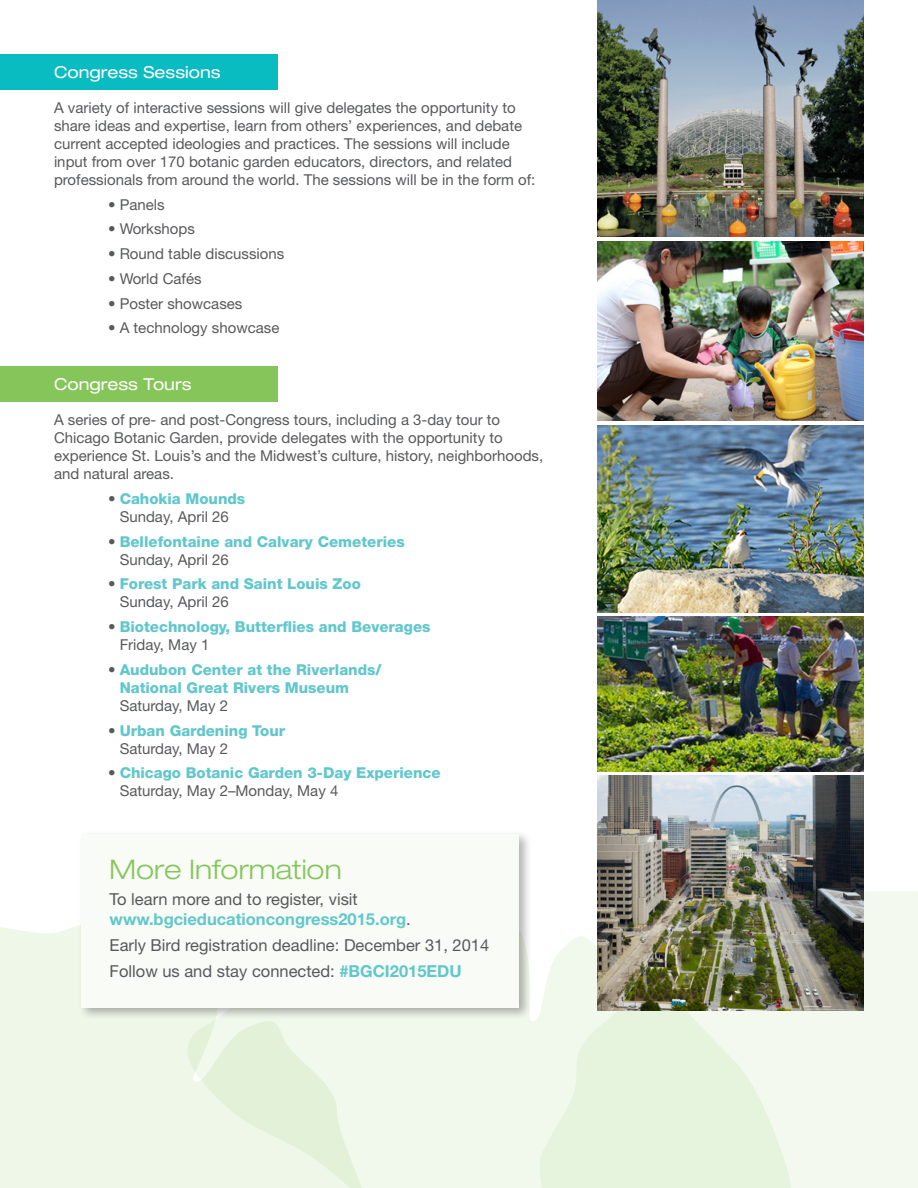
<style>
.page{position:relative;width:918px;height:1188px;background:#fff}
.page>*{position:absolute;margin:0;border:0;box-sizing:border-box;transform-origin:0 0}
.t1{font:300 expanded 27px "Helvetica Neue";color:#85c559}
.t2{font:16.5px/26.2px "Helvetica Neue";color:#58595b}
.t3{font:700 16.5px/19.5px "Helvetica Neue";color:#60c7cc}
.t4{font:expanded 16.5px "Helvetica Neue";color:#fff}
.t5{font:15px/18px "Helvetica Neue";color:#58595b}
.t6{font:800 15px/18px "Helvetica Neue";color:#60c7cc}
.s1{font-weight:800;color:#60c7cc}
.s2{font-weight:400;color:#58595b}
.s3{font-weight:700;color:#60c7cc}
</style>
<div class="page">
<div style="left:793px;top:891px;width:125px;height:297px;background:#f3f9ee"></div>
<div style="left:0;top:926px;width:181px;height:262px;background:#eff7e9"></div>
<svg style="left:181px;top:936px;width:612px;height:252px;background:#ecf5e5"></svg>
<img style="left:597px;top:241px;width:267px;height:180px">
<img style="left:597px;top:0;width:267px;height:237px">
<div style="left:78px;top:830px;width:454px;height:190px;background:#000;opacity:.3"></div>
<div style="left:82px;top:834px;width:437px;height:173px;background:#f8fbf6"></div>
<div style="left:0;top:54px;width:278px;height:36px;background:#08bcc1"></div>
<div style="left:0;top:366px;width:278px;height:36px;background:#85c559"></div>
<img style="left:597px;top:425px;width:267px;height:187px">
<img style="left:597px;top:617px;width:267px;height:154px">
<img style="left:597px;top:776px;width:267px;height:234px">
<p class="t4" style="left:54px;top:62px;width:168px">Congress Sessions</p>
<p class="t5" style="left:54px;top:98px;width:483px">A variety of interactive sessions will give delegates the opportunity to share ideas and expertise, learn from others’ experiences, and debate current accepted ideologies and practices. The sessions will include input from over 170 botanic garden educators, directors, and related professionals from around the world. The sessions will be in the form of:</p>
<p class="t5" style="left:108px;top:195px;width:58px">• Panels</p>
<p class="t5" style="left:108px;top:220px;width:88px">• Workshops</p>
<p class="t5" style="left:108px;top:245px;width:178px">• Round table discussions</p>
<p class="t5" style="left:108px;top:269px;width:95px">• World Cafés</p>
<p class="t5" style="left:108px;top:294px;width:136px">• Poster showcases</p>
<p class="t5" style="left:108px;top:319px;width:173px">• A technology showcase</p>
<p class="t4" style="left:54px;top:374px;width:139px">Congress Tours</p>
<p class="t5" style="left:54px;top:410px;width:491px">A series of pre- and post-Congress tours, including a 3-day tour to Chicago Botanic Garden, provide delegates with the opportunity to experience St. Louis’s and the Midwest’s culture, history, neighborhoods, and natural areas.</p>
<p class="t5" style="left:108px;top:489px;width:139px;text-align:center">• <span class="s1">Cahokia Mounds<br></span>Sunday, April 26</p>
<p class="t6" style="left:120px;top:532px;width:287px;text-indent:-12px"><span class="s2">•</span> Bellefontaine and Calvary Cemeteries<br><span class="s2">Sunday, April 26</span></p>
<p class="t6" style="left:120px;top:575px;width:243px;text-indent:-12px"><span class="s2">•</span> Forest Park and Saint Louis Zoo<br><span class="s2">Sunday, April 26</span></p>
<p class="t6" style="left:120px;top:618px;width:312px;text-indent:-12px"><span class="s2">•</span> Biotechnology, Butterflies and Beverages<br><span class="s2">Friday, May 1</span></p>
<p class="t6" style="left:120px;top:660px;width:264px;text-indent:-12px"><span class="s2">•</span> Audubon Center at the Riverlands/<br>National Great Rivers Museum</p>
<p class="t5" style="left:120px;top:696px;width:110px">Saturday, May 2</p>
<p class="t6" style="left:120px;top:721px;width:167px;text-indent:-12px"><span class="s2">•</span> Urban Gardening Tour<br><span class="s2">Saturday, May 2</span></p>
<p class="t6" style="left:120px;top:764px;width:322px;text-indent:-12px"><span class="s2">•</span> Chicago Botanic Garden 3-Day Experience<br><span class="s2">Saturday, May 2–Monday, May 4</span></p>
<h1 class="t1" style="left:110px;top:853px;width:234px">More Information</h1>
<p class="t3" style="left:110px;top:889px;width:303px"><span class="s2">To learn more and to register, visit </span>www.bgcieducationcongress2015.org<span class="s2">.</span></p>
<p class="t2" style="left:110px;top:932px;width:381px">Early Bird registration deadline: December 31, 2014<br>Follow us and stay connected: <span class="s3">#BGCI2015EDU</span></p>
</div>
